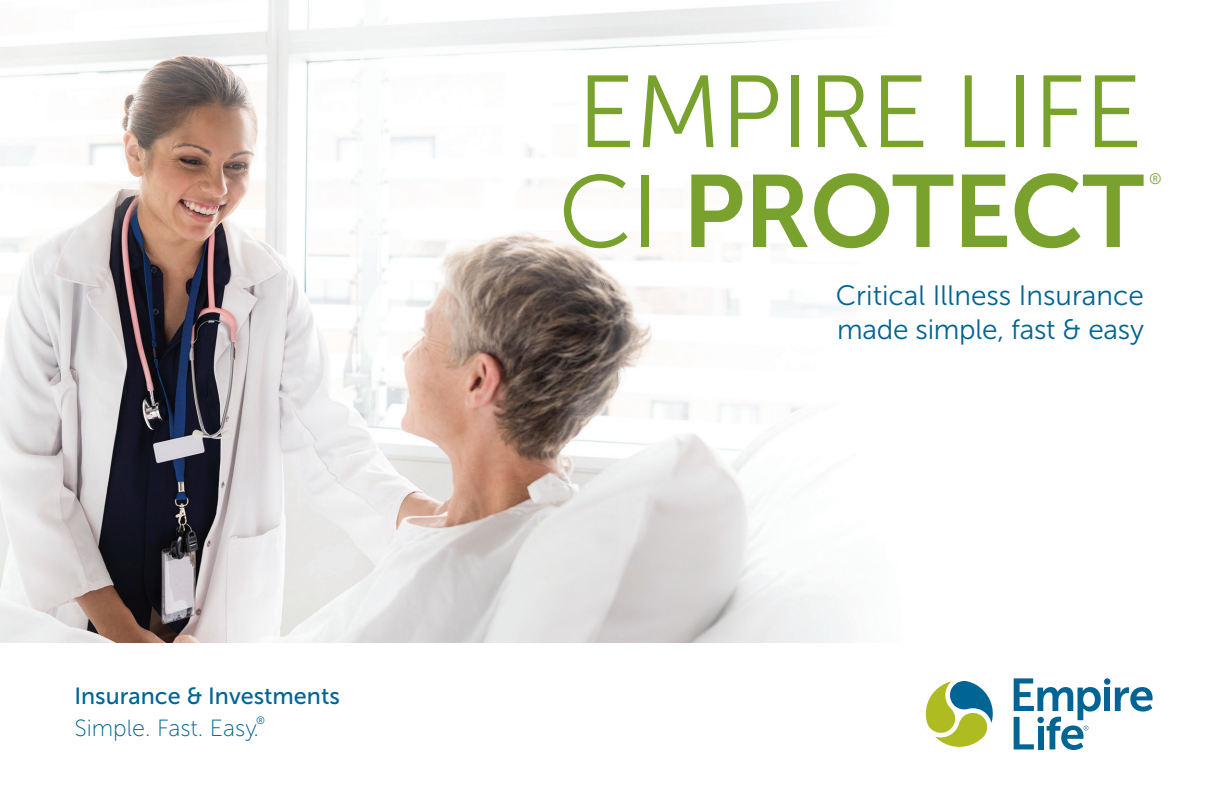
<style>
.page{position:relative;width:1224px;height:792px;background:#fff}
.page>*{position:absolute;margin:0;border:0;box-sizing:border-box;transform-origin:0 0}
.New_Brand_-_Body_Tex{font:102px/99.8px "Museo Sans 300";letter-spacing:-.01em;color:#78a22d}
.EL_Heading_5_-_14_pt{font:28px/33.6px "Museo Sans 300";color:#006494}
.Tagline_Text{font:23.4px "Museo Sans 500";color:#006494}
.Tagline_Text-2{font:23.4px "Museo Sans 100";color:#006494}
.New_Brand_-_Body_Tex-2{font:15.2px "Museo Sans 300";color:#78a22d}
.Tagline_Text-3{font:10.8px "Museo Sans 300";color:#006494}
.s1{font-family:"Museo Sans 700"}
</style>
<div class="page">
<img style="left:0;top:0;width:856px;height:642px">
<svg style="left:1115px;top:687px;width:38px;height:25px"></svg>
<div style="left:1104px;top:688px;width:6px;height:23px;background:#006494"></div>
<div style="left:1104px;top:678px;width:6px;height:7px;background:#006494;border-radius:50%"></div>
<svg style="left:926px;top:681px;width:67px;height:66px"></svg>
<svg style="left:1014px;top:678px;width:87px;height:72px"></svg>
<div style="left:564px;top:75px;width:597px;height:173px;background:#fff"></div>
<p class="Tagline_Text" style="left:74px;top:684px;width:267px">Insurance &amp; Investments</p>
<p class="Tagline_Text-2" style="left:74px;top:716px;width:186px">Simple. Fast. Easy.</p>
<p class="Tagline_Text-3" style="left:256px;top:715px;width:10px">®</p>
<h1 class="New_Brand_-_Body_Tex" style="left:558px;top:63px;width:587px">EMPIRE LIFE<br>CI <span class="s1">PROTECT</span></h1>
<h1 class="New_Brand_-_Body_Tex-2" style="left:1149px;top:171px;width:14px">®</h1>
<p class="EL_Heading_5_-_14_pt" style="left:836px;top:279px;width:310px">Critical Illness Insurance made simple, fast &amp; easy</p>
</div>
